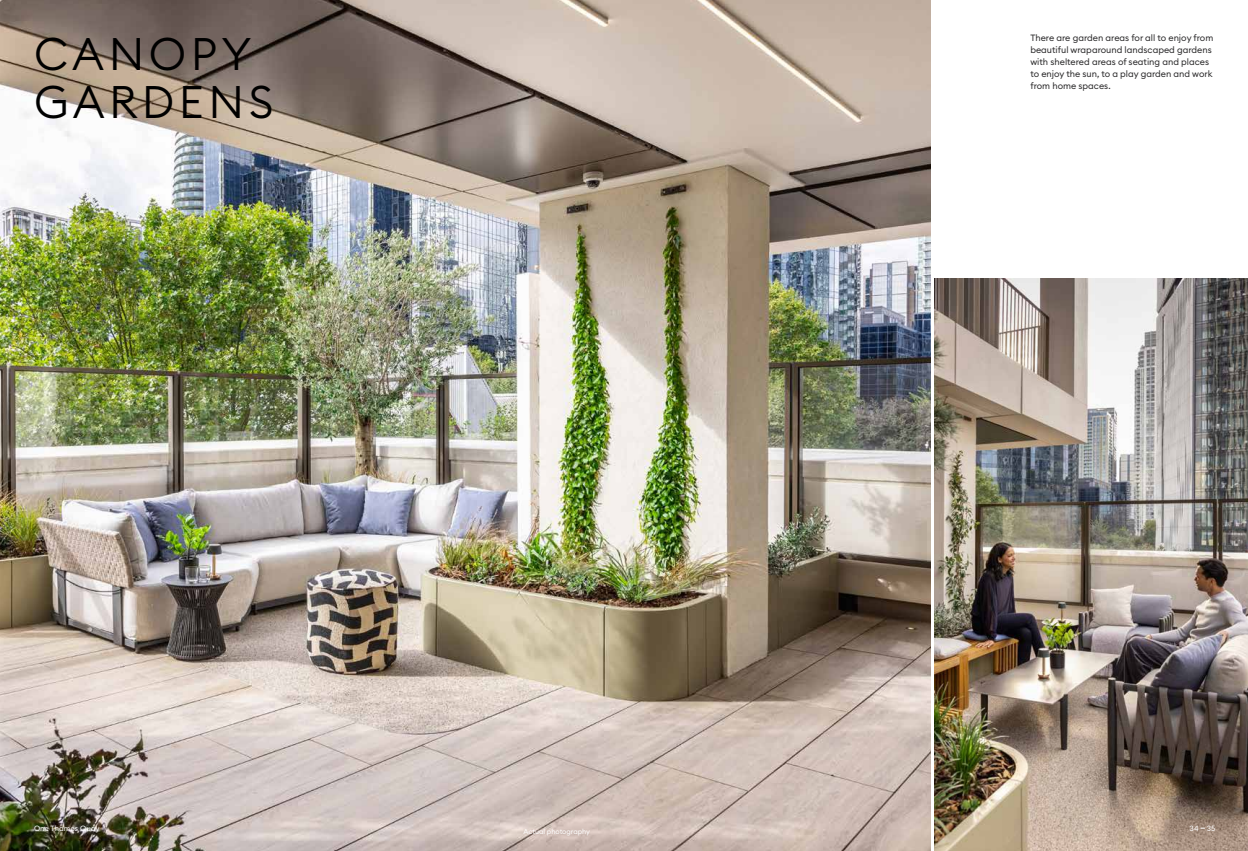
<style>
.page{position:relative;width:1248px;height:851px;background:#fff}
.page>*{position:absolute;margin:0;border:0;box-sizing:border-box;transform-origin:0 0}
.t1{font:300 45px/48px "Euclid Circular B";letter-spacing:.1em;color:#000}
.t2{font:9px/12px "Euclid Circular B";color:#292829}
.t3{font:7.5px "Euclid Circular B";color:#fff}
.t4{font:7px "Euclid Circular B";color:#fff}
</style>
<div class="page">
<img style="left:0;top:0;width:930px;height:850px">
<img style="left:934px;top:278px;width:313px;height:572px">
<h1 class="t1" style="left:34px;top:30px;width:241px">CANOPY<br>GARDENS</h1>
<p class="t2" style="left:1030px;top:32px;width:184px">There are garden areas for all to enjoy from beautiful wraparound landscaped gardens with sheltered areas of seating and places to enjoy the sun, to a play garden and work from home spaces.</p>
<p class="t3" style="left:34px;top:823px;width:67px">One Thames Quay</p>
<p class="t3" style="left:1189px;top:823px;width:27px">34 35</p>
<p class="t4" style="left:523px;top:826px;width:68px">Actual photography</p>
</div>
